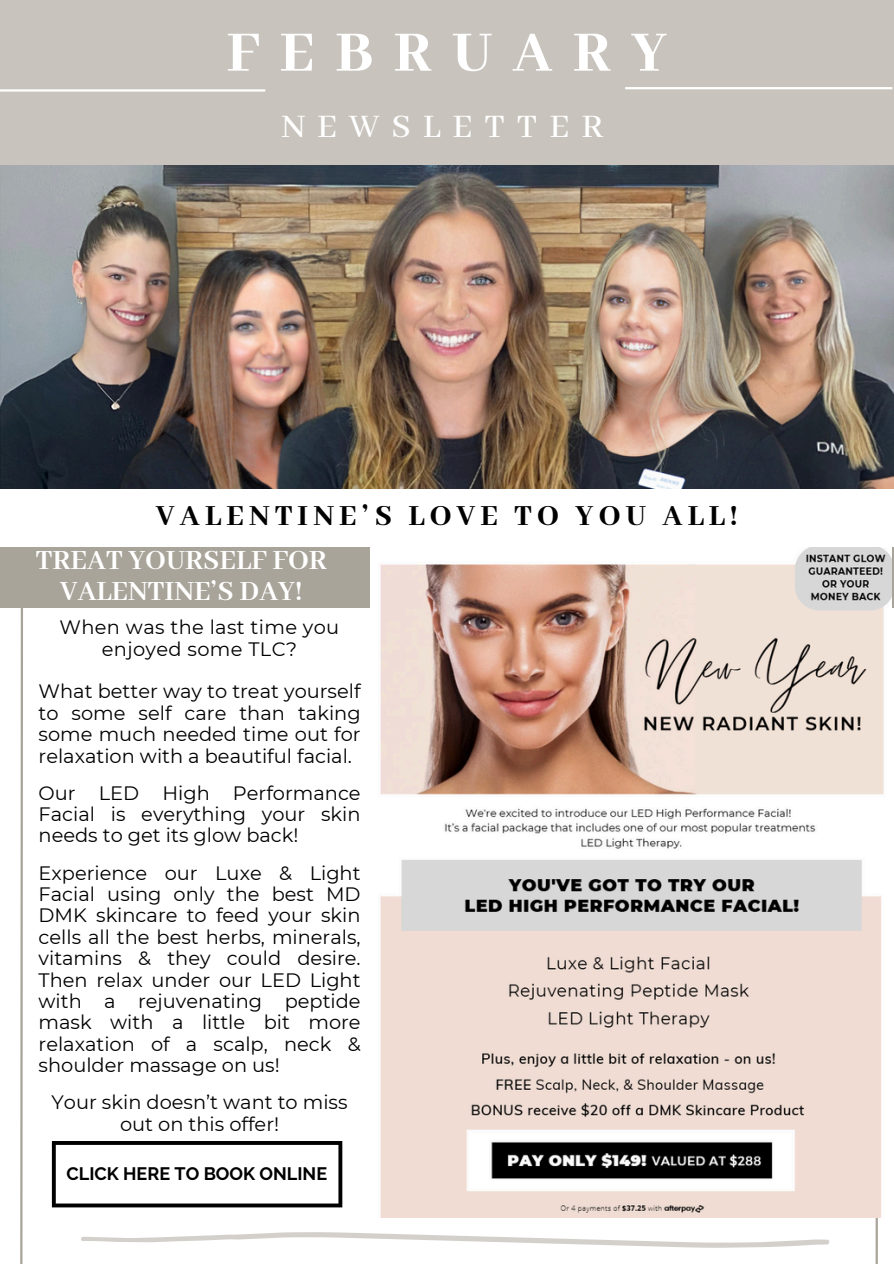
<style>
.page{position:relative;width:894px;height:1264px;background:#fff}
.page>*{position:absolute;margin:0;border:0;box-sizing:border-box;transform-origin:0 0}
.t1{font:800 63px "Abhaya Libre";letter-spacing:.33em;color:#fff}
.t2{font:500 36.6px "Abhaya Libre";letter-spacing:.33em;color:#fff}
.t3{font:800 31.8px "Abhaya Libre";letter-spacing:.165em;color:#000}
.t4{font:700 30.3px "Abhaya Libre";color:#fff}
.t5{font:19.35px/21.3px "Montserrat";color:#000;text-align:justify}
.t6{font:19.35px/21.3px "Montserrat";letter-spacing:.02em;color:#000;text-align:center}
.t7{font:700 18px "Raleway";color:#000}
</style>
<div class="page">
<div style="left:1px;top:0;width:892px;height:169px;background:#c8c4bd"></div>
<hr style="left:0;top:89px;width:265px;height:3px;background:#fff">
<hr style="left:625px;top:87px;width:267px;height:2px;background:#fff">
<img style="left:1px;top:166px;width:892px;height:323px">
<div style="left:0;top:547px;width:893px;height:60px;background:#a9a499"></div>
<svg style="left:81px;top:1232px;width:748px;height:16px"></svg>
<svg style="left:19px;top:607px;width:5px;height:656px"></svg>
<svg style="left:873px;top:1217px;width:6px;height:46px"></svg>
<svg style="left:52px;top:1141px;width:290px;height:66px"></svg>
<img style="left:370px;top:547px;width:521px;height:670px">
<h1 class="t1" style="left:226px;top:18px;width:441px">FEBRUARY</h1>
<p class="t2" style="left:281px;top:106px;width:323px">NEWSLETTER</p>
<h2 class="t3" style="left:156px;top:498px;width:582px">VALENTINE’S LOVE TO YOU ALL!</h2>
<p class="t4" style="left:36px;top:544px;width:293px">TREAT YOURSELF FOR</p>
<p class="t4" style="left:60px;top:575px;width:244px">VALENTINE’S DAY!</p>
<h3 class="t6" style="left:59px;top:616px;width:281px">When was the last time you enjoyed some TLC?</h3>
<h3 class="t5" style="left:39px;top:680px;width:323px">What better way to treat yourself to some self care than taking some much needed time out for relaxation with a beautiful facial.</h3>
<p class="t5" style="left:39px;top:782px;width:323px">Our LED High Performance Facial is everything your skin needs to get its glow back!</p>
<p class="t5" style="left:39px;top:862px;width:323px">Experience our Luxe &amp; Light Facial using only the best MD DMK skincare to feed your skin cells all the best herbs, minerals, vitamins &amp; they could desire.<br>Then relax under our LED Light with a rejuvenating peptide mask with a little bit more relaxation of a scalp, neck &amp; shoulder massage on us!</p>
<p class="t5" style="left:52px;top:1091px;width:297px;text-align:center">Your skin doesn’t want to miss out on this offer!</p>
<p class="t7" style="left:66px;top:1162px;width:262px">CLICK HERE TO BOOK ONLINE</p>
</div>
